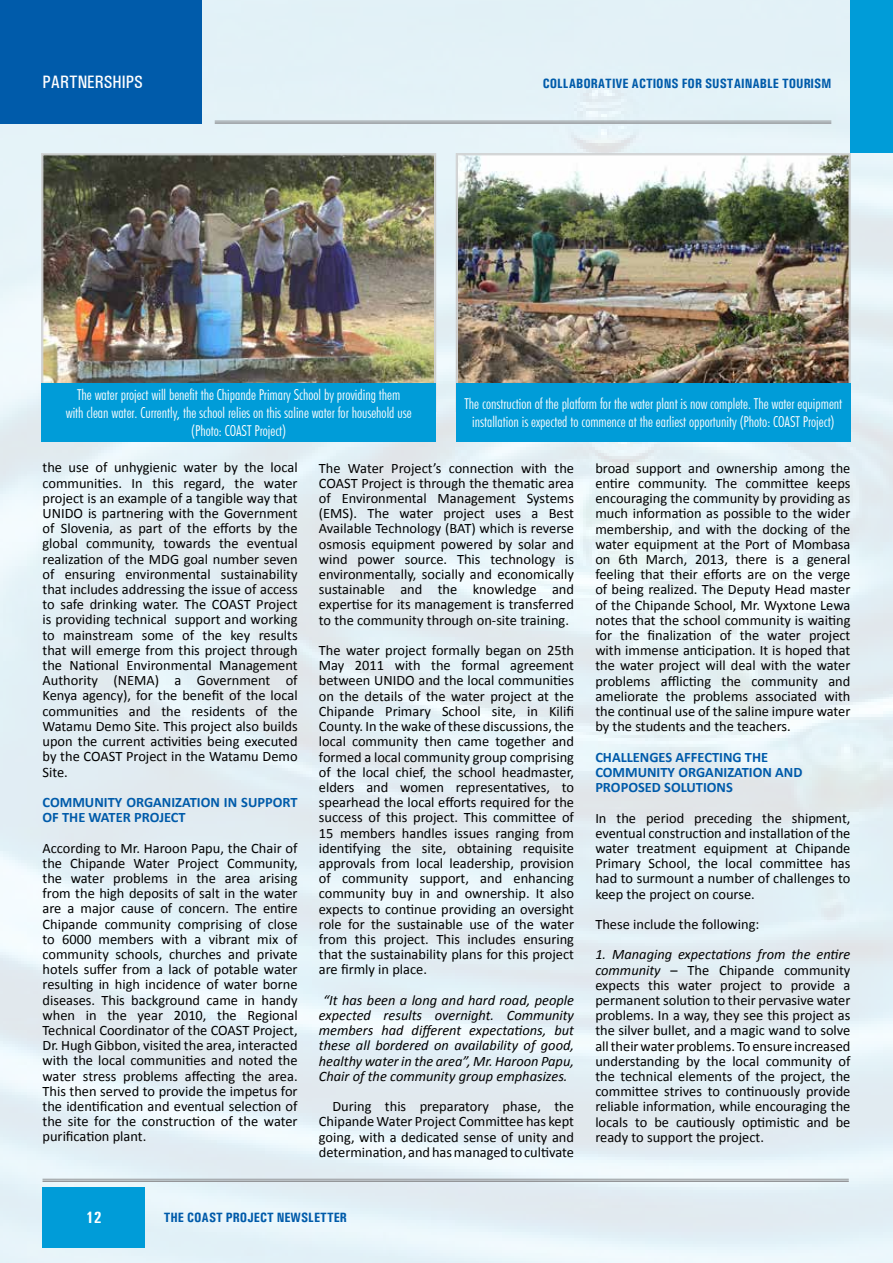
<style>
.page{position:relative;width:893px;height:1263px;background:#fff}
.page>*{position:absolute;margin:0;border:0;box-sizing:border-box;transform-origin:0 0}
.t1{font:500 condensed 18px "Univers";color:#fff}
.t2{font:700 condensed 16.5px "Univers";color:#fff}
.t3{font:300 condensed 15px/18px "Futura BT";color:#fff;text-align:center}
.t4{font:14.4px/15.1px "Calibri";color:#000;text-align:justify}
.t5{font:italic 14.4px/15.1px "Calibri";color:#000;text-align:center}
.t6{font:700 14.4px/15.1px "Calibri";color:#005baa}
.t7{font:700 condensed 13.5px "Univers";color:#005baa}
.s1{font-style:italic}
</style>
<div class="page">
<img style="left:0;top:0;width:893px;height:1263px">
<div style="left:43px;top:1187px;width:102px;height:61px;background:#009cd8"></div>
<hr style="left:43px;top:1179px;width:806px;height:1px;background:#939598">
<hr style="left:43px;top:1180px;width:806px;height:2px;background:#939598">
<div style="left:0;top:0;width:201px;height:124px;background:#005baa"></div>
<div style="left:850px;top:0;width:43px;height:153px;background:#009cd8"></div>
<hr style="left:215px;top:121px;width:616px;height:1px;background:#939598">
<hr style="left:215px;top:122px;width:616px;height:2px;background:#939598">
<img style="left:41px;top:153px;width:395px;height:230px">
<img style="left:456px;top:153px;width:395px;height:259px">
<div style="left:41px;top:383px;width:395px;height:59px;background:#009cd8"></div>
<div style="left:456px;top:383px;width:394px;height:59px;background:#009cd8"></div>
<p class="t1" style="left:43px;top:71px;width:102px">PARTNERSHIPS</p>
<p class="t7" style="left:543px;top:76px;width:290px">COLLABORATIVE ACTIONS FOR SUSTAINABLE TOURISM</p>
<p class="t3" style="left:66px;top:386px;width:347px">The water project will benefit the Chipande Primary School by providing them<br>with clean water. Currently, the school relies on this saline water for household use (Photo: COAST Project)</p>
<p class="t3" style="left:464px;top:395px;width:379px">The construction of the platform for the water plant is now complete. The water equipment installation is expected to commence at the earliest opportunity (Photo: COAST Project)</p>
<p class="t4" style="left:43px;top:460px;width:257px">the use of unhygienic water by the local communities. In this regard, the water project is an example of a tangible way that UNIDO is partnering with the Government of Slovenia, as part of the efforts by the global community, towards the eventual realization of the MDG goal number seven of ensuring environmental sustainability that includes addressing the issue of access to safe drinking water. The COAST Project is providing technical support and working to mainstream some of the key results that will emerge from this project through the National Environmental Management Authority (NEMA) a Government of Kenya agency), for the benefit of the local communities and the residents of the Watamu Demo Site. This project also builds upon the current activities being executed by the COAST Project in the Watamu Demo Site.</p>
<p class="t6" style="left:43px;top:794px;width:257px">COMMUNITY ORGANIZATION IN SUPPORT<br>OF THE WATER PROJECT</p>
<p class="t4" style="left:43px;top:840px;width:257px">According to Mr. Haroon Papu, the Chair of the Chipande Water Project Community, the water problems in the area arising from the high deposits of salt in the water are a major cause of concern. The entire Chipande community comprising of close to 6000 members with a vibrant mix of community schools, churches and private hotels suffer from a lack of potable water resulting in high incidence of water borne diseases. This background came in handy when in the year 2010, the Regional Technical Coordinator of the COAST Project, Dr. Hugh Gibbon, visited the area, interacted with the local communities and noted the water stress problems affecting the area.<br>This then served to provide the impetus for the identification and eventual selection of the site for the construction of the water purification plant.</p>
<p class="t4" style="left:319px;top:460px;width:257px">The Water Project’s connection with the COAST Project is through the thematic area of Environmental Management Systems (EMS). The water project uses a Best Available Technology (BAT) which is reverse osmosis equipment powered by solar and wind power source. This technology is environmentally, socially and economically sustainable and the knowledge and expertise for its management is transferred to the community through on-site training.</p>
<p class="t4" style="left:319px;top:643px;width:257px">The water project formally began on 25th May 2011 with the formal agreement between UNIDO and the local communities on the details of the water project at the Chipande Primary School site, in Kilifi County. In the wake of these discussions, the local community then came together and formed a local community group comprising of the local chief, the school headmaster, elders and women representatives, to spearhead the local efforts required for the success of this project. This committee of 15 members handles issues ranging from identifying the site, obtaining requisite approvals from local leadership, provision of community support, and enhancing community buy in and ownership. It also expects to continue providing an oversight role for the sustainable use of the water from this project. This includes ensuring that the sustainability plans for this project are firmly in place.</p>
<p class="t5" style="left:319px;top:992px;width:257px">“It has been a long and hard road, people expected results overnight. Community members had different expectations, but these all bordered on availability of good, healthy water in the area”, Mr. Haroon Papu, Chair of the community group emphasizes.</p>
<p class="t4" style="left:319px;top:1099px;width:257px;text-indent:13px">During this preparatory phase, the Chipande Water Project Committee has kept going, with a dedicated sense of unity and determination, and has managed to cultivate</p>
<p class="t2" style="left:86px;top:1207px;width:17px">12</p>
<p class="t7" style="left:164px;top:1209px;width:185px">THE COAST PROJECT NEWSLETTER</p>
<p class="t4" style="left:595px;top:460px;width:257px">broad support and ownership among the entire community. The committee keeps encouraging the community by providing as much information as possible to the wider membership, and with the docking of the water equipment at the Port of Mombasa on 6th March, 2013, there is a general feeling that their efforts are on the verge of being realized. The Deputy Head master of the Chipande School, Mr. Wyxtone Lewa notes that the school community is waiting for the finalization of the water project with immense anticipation. It is hoped that the water project will deal with the water problems afflicting the community and ameliorate the problems associated with the continual use of the saline impure water by the students and the teachers.</p>
<p class="t6" style="left:595px;top:749px;width:209px">CHALLENGES AFFECTING THE<br>COMMUNITY ORGANIZATION AND<br>PROPOSED SOLUTIONS</p>
<p class="t4" style="left:595px;top:810px;width:257px">In the period preceding the shipment, eventual construction and installation of the water treatment equipment at Chipande Primary School, the local committee has had to surmount a number of challenges to keep the project on course.</p>
<p class="t4" style="left:595px;top:917px;width:166px">These include the following:</p>
<p class="t4" style="left:595px;top:947px;width:257px"><span class="s1">1. Managing expectations from the entire community</span> – The Chipande community expects this water project to provide a permanent solution to their pervasive water problems. In a way, they see this project as the silver bullet, and a magic wand to solve all their water problems. To ensure increased understanding by the local community of the technical elements of the project, the committee strives to continuously provide reliable information, while encouraging the locals to be cautiously optimistic and be ready to support the project.</p>
</div>
